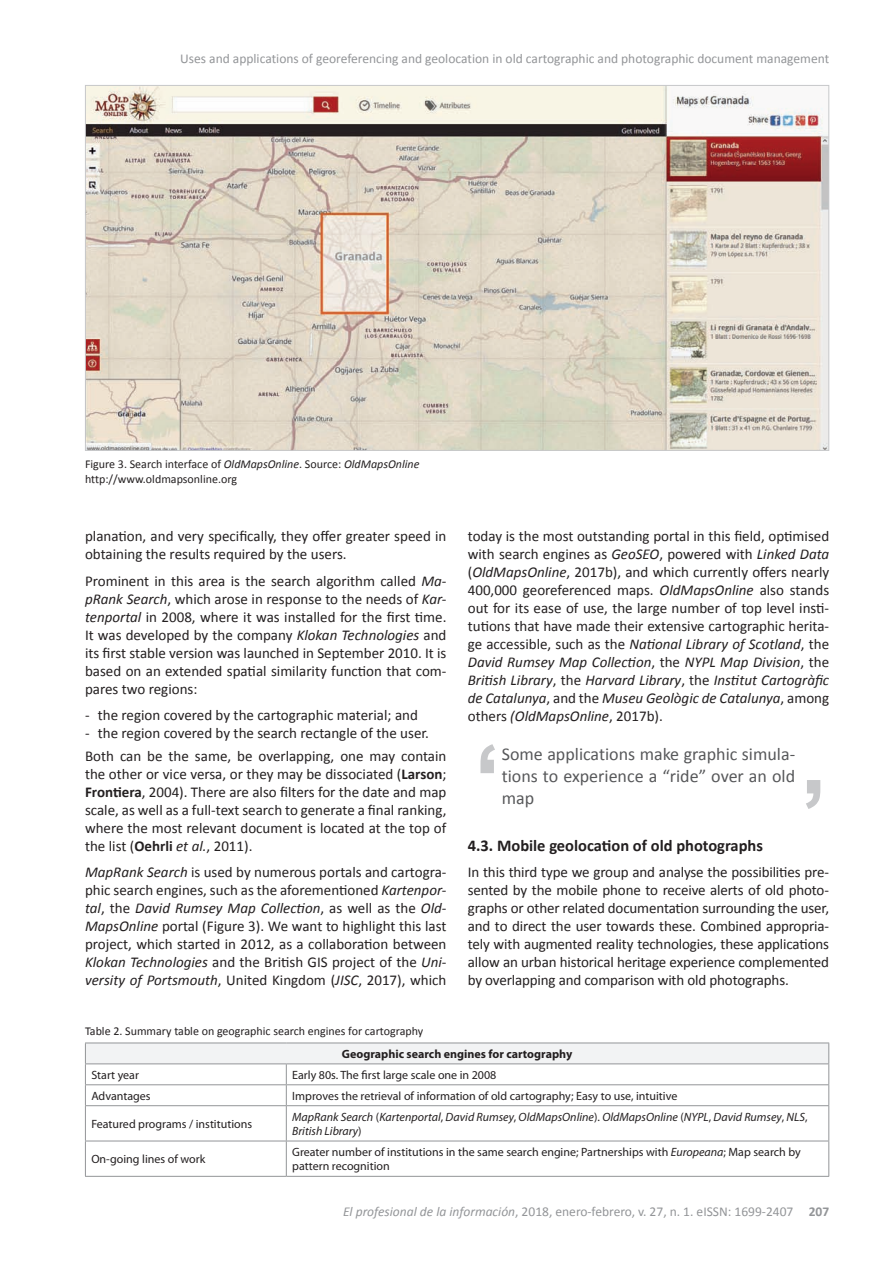
<style>
.page{position:relative;width:893px;height:1263px;background:#fff}
.page>*{position:absolute;margin:0;border:0;box-sizing:border-box;transform-origin:0 0}
.t1{font:18px/21.6px "Calibri";color:#57585a;text-align:justify}
.t2{font:700 16.5px "Calibri";color:#231f20}
.t3{font:15px/18px "Calibri";color:#231f20;text-align:justify}
.t4{font:13.5px "Calibri";color:#939598}
.t5{font:12px/14.4px "Myriad Pro";color:#231f20}
.t6{font:12px/14.4px "Calibri";color:#231f20}
.t7{font:italic 12px/14.4px "Myriad Pro";color:#231f20}
.t8{font:700 12px "Myriad Pro";color:#231f20}
.s1{font-style:italic}
.s2{font-weight:700}
.s3{font-style:normal}
</style>
<div class="page">
<img style="left:87px;top:87px;width:740px;height:362px">
<div style="left:85px;top:1043px;width:744px;height:21px;background:#f2f3f4"></div>
<hr style="left:85px;top:1042px;width:201px;height:1px;background:#939598">
<hr style="left:286px;top:1042px;width:543px;height:1px;background:#939598">
<hr style="left:85px;top:1063px;width:201px;height:1px;background:#939598">
<hr style="left:286px;top:1063px;width:543px;height:1px;background:#939598">
<hr style="left:85px;top:1084px;width:201px;height:1px;background:#939598">
<svg style="left:85px;top:1043px;width:1px;height:62px"></svg>
<hr style="left:286px;top:1084px;width:543px;height:1px;background:#939598">
<svg style="left:286px;top:1064px;width:1px;height:41px"></svg>
<svg style="left:828px;top:1043px;width:1px;height:62px"></svg>
<hr style="left:85px;top:1105px;width:201px;height:1px;background:#939598">
<hr style="left:85px;top:1106px;width:1px;height:34px;background:#939598">
<hr style="left:286px;top:1105px;width:543px;height:1px;background:#939598">
<hr style="left:286px;top:1106px;width:1px;height:34px;background:#939598">
<hr style="left:828px;top:1106px;width:1px;height:34px;background:#939598">
<hr style="left:85px;top:1140px;width:201px;height:1px;background:#939598">
<hr style="left:85px;top:1141px;width:1px;height:35px;background:#939598">
<hr style="left:286px;top:1140px;width:543px;height:1px;background:#939598">
<hr style="left:286px;top:1141px;width:1px;height:35px;background:#939598">
<hr style="left:828px;top:1141px;width:1px;height:35px;background:#939598">
<hr style="left:85px;top:1176px;width:201px;height:1px;background:#939598">
<hr style="left:286px;top:1176px;width:543px;height:1px;background:#939598">
<svg style="left:806px;top:780px;width:14px;height:29px"></svg>
<svg style="left:480px;top:744px;width:15px;height:29px"></svg>
<p class="t4" style="left:180px;top:50px;width:650px">Uses and applications of georeferencing and geolocation in old cartographic and photographic document management</p>
<p class="t6" style="left:85px;top:457px;width:336px">Figure 3. Search interface of <span class="s1">OldMapsOnline</span>. Source: <span class="s1">OldMapsOnline </span>http://www.oldmapsonline.org</p>
<p class="t3" style="left:85px;top:527px;width:363px">planation, and very specifically, they offer greater speed in obtaining the results required by the users.</p>
<p class="t3" style="left:85px;top:572px;width:363px">Prominent in this area is the search algorithm called <span class="s1">Ma&shy;pRank Search</span>, which arose in response to the needs of <span class="s1">Kar&shy;tenportal</span> in 2008, where it was installed for the first time.<br>It was developed by the company <span class="s1">Klokan Technologies</span> and its first stable version was launched in September 2010. It is based on an extended spatial similarity function that com&shy;pares two regions:</p>
<p class="t3" style="left:85px;top:706px;width:334px">- the region covered by the cartographic material; and</p>
<p class="t3" style="left:85px;top:722px;width:363px;line-height:22.2px">- the region covered by the search rectangle of the user.<br>Both can be the same, be overlapping, one may contain</p>
<p class="t3" style="left:85px;top:765px;width:363px">the other or vice versa, or they may be dissociated (<span class="s2">Larson</span>; <span class="s2">Frontiera</span>, 2004). There are also filters for the date and map scale, as well as a full-text search to generate a final ranking, where the most relevant document is located at the top of the list (<span class="s2">Oehrli</span> <span class="s1">et al.</span>, 2011).</p>
<p class="t3" style="left:85px;top:863px;width:363px"><span class="s1">MapRank Search</span> is used by numerous portals and cartogra&shy;phic search engines, such as the aforementioned <span class="s1">Kartenpor&shy;tal</span>, the <span class="s1">David Rumsey Map Collection</span>, as well as the <span class="s1">Old-MapsOnline</span> portal (Figure 3). We want to highlight this last project, which started in 2012, as a collaboration between <span class="s1">Klokan Technologies</span> and the British GIS project of the <span class="s1">Uni&shy;versity of Portsmouth</span>, United Kingdom (<span class="s1">JISC</span>, 2017), which</p>
<p class="t6" style="left:85px;top:1023px;width:340px">Table 2. Summary table on geographic search engines for cartography</p>
<p class="t3" style="left:468px;top:527px;width:363px">today is the most outstanding portal in this field, optimised with search engines as <span class="s1">GeoSEO</span>, powered with <span class="s1">Linked Data </span>(<span class="s1">OldMapsOnline</span>, 2017b), and which currently offers nearly 400,000 georeferenced maps. <span class="s1">OldMapsOnline</span> also stands out for its ease of use, the large number of top level insti&shy;tutions that have made their extensive cartographic herita&shy;ge accessible, such as the <span class="s1">National Library of Scotland</span>, the <span class="s1">David Rumsey Map Collection</span>, the <span class="s1">NYPL Map Division</span>, the <span class="s1">British Library</span>, the <span class="s1">Harvard Library</span>, the <span class="s1">Institut Cartogràfic de Catalunya</span>, and the <span class="s1">Museu Geològic de Catalunya</span>, among others <span class="s1">(OldMapsOnline</span>, 2017b).</p>
<p class="t1" style="left:502px;top:743px;width:295px">Some applications make graphic simula&shy;tions to experience a “ride” over an old map</p>
<p class="t2" style="left:468px;top:835px;width:297px">4.3. Mobile geolocation of old photographs</p>
<p class="t3" style="left:468px;top:863px;width:363px">In this third type we group and analyse the possibilities pre&shy;sented by the mobile phone to receive alerts of old photo&shy;graphs or other related documentation surrounding the user, and to direct the user towards these. Combined appropria&shy;tely with augmented reality technologies, these applications allow an urban historical heritage experience complemented by overlapping and comparison with old photographs.</p>
<p class="t8" style="left:342px;top:1046px;width:232px">Geographic search engines for cartography</p>
<p class="t5" style="left:91px;top:1067px;width:49px">Start year</p>
<p class="t5" style="left:292px;top:1067px;width:206px">Early 80s. The first large scale one in 2008</p>
<p class="t5" style="left:91px;top:1088px;width:61px">Advantages</p>
<p class="t5" style="left:292px;top:1088px;width:387px">Improves the retrieval of information of old cartography; Easy to use, intuitive</p>
<p class="t5" style="left:91px;top:1116px;width:162px">Featured programs / institutions</p>
<p class="t7" style="left:292px;top:1109px;width:517px">MapRank Search <span class="s3">(</span>Kartenportal<span class="s3">,</span> David Rumsey<span class="s3">,</span> OldMapsOnline<span class="s3">).</span> OldMapsOnline <span class="s3">(</span>NYPL<span class="s3">,</span> David Rumsey<span class="s3">,</span> NLS<span class="s3">,<br></span>British Library<span class="s3">)</span></p>
<p class="t5" style="left:91px;top:1152px;width:115px">On-going lines of work</p>
<p class="t5" style="left:292px;top:1144px;width:510px">Greater number of institutions in the same search engine; Partnerships with <span class="s1">Europeana</span>; Map search by pattern recognition</p>
<p class="t4" style="left:343px;top:1203px;width:488px"><span class="s1">El profesional de la información</span>, 2018, enero-febrero, v. 27, n. 1. eISSN: 1699-2407 <span class="s2">207</span></p>
</div>
